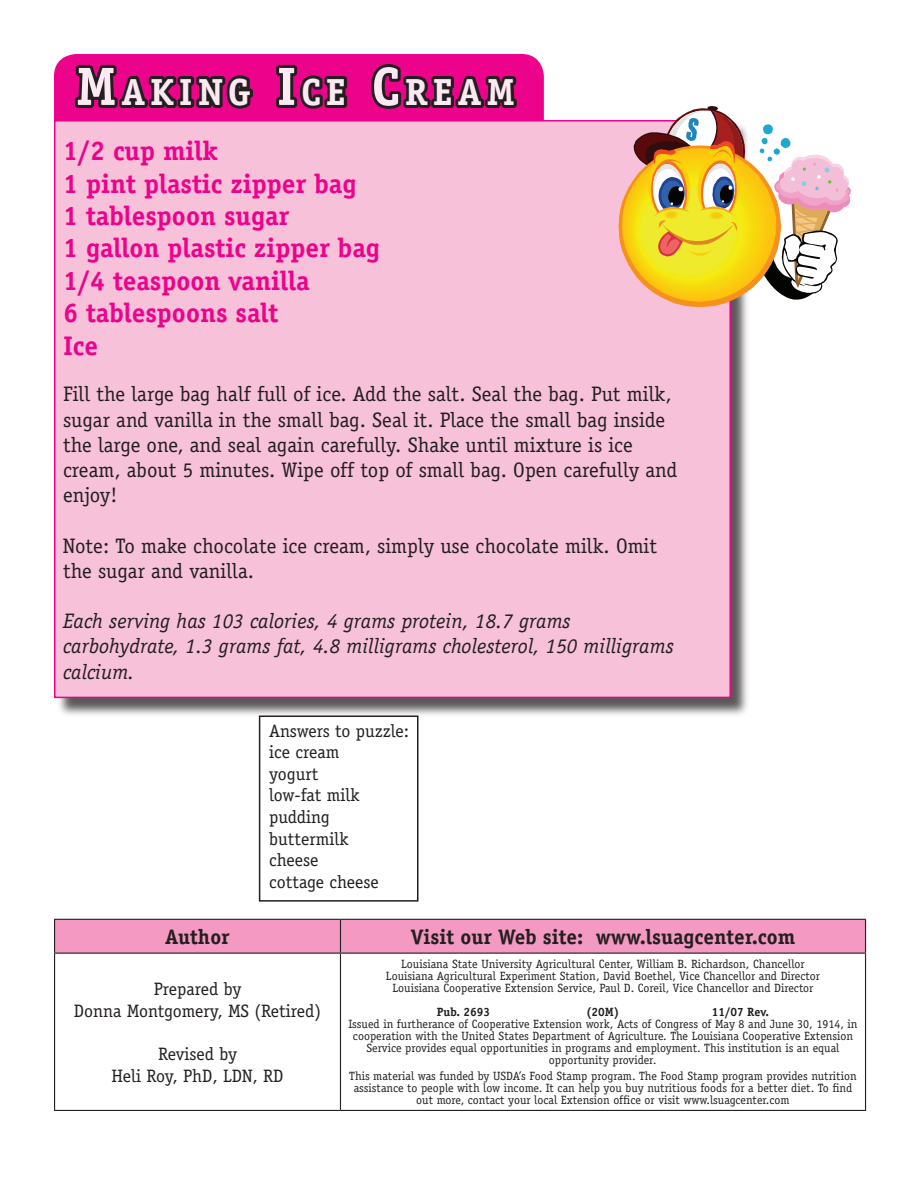
<style>
.page{position:relative;width:918px;height:1188px;background:#fff}
.page>*{position:absolute;margin:0;border:0;box-sizing:border-box;transform-origin:0 0}
.big_heads{font:700 37.8px "Officina Serif";letter-spacing:.13em;color:#fce9f1}
.Body_text{font:700 27px "Officina Serif";color:#ed028c}
.Body_text-2{font:21px/25.2px "Officina Serif";color:#231f20}
.Body_text-3{font:italic 21px/25.2px "Officina Serif";color:#231f20}
.Subhead{font:700 21px "Officina Serif";color:#231f20}
.Subhead_2{font:700 21px "Officina Serif";color:#231f20}
.Body_text-4{font:18px "Officina Serif";color:#231f20}
.t1{font:12px/12px "Officina Serif";color:#231f20;text-align:center}
.t2{font:700 12px "Officina Serif";color:#231f20}
.s1{font-size:54px}
.s2{font-style:italic}
</style>
<div class="page">
<div style="left:55px;top:55px;width:488px;height:137px;background:#ed028c;border-radius:22px"></div>
<svg style="left:74px;top:65px;width:179px;height:44px"></svg>
<svg style="left:276px;top:65px;width:72px;height:44px"></svg>
<svg style="left:368px;top:54px;width:152px;height:55px"></svg>
<div style="left:55px;top:120px;width:696px;height:597px;background:#231f20;opacity:.75"></div>
<div style="left:55px;top:121px;width:675px;height:576px;background:#f7c1d9"></div>
<div style="left:55px;top:920px;width:810px;height:33px;background:#f499c2"></div>
<hr style="left:54px;top:919px;width:286px;height:1px;background:#231f20">
<hr style="left:54px;top:920px;width:1px;height:33px;background:#231f20">
<hr style="left:340px;top:919px;width:526px;height:1px;background:#231f20">
<hr style="left:340px;top:920px;width:1px;height:33px;background:#231f20">
<hr style="left:865px;top:920px;width:1px;height:33px;background:#231f20">
<hr style="left:54px;top:953px;width:286px;height:1px;background:#231f20">
<hr style="left:54px;top:954px;width:1px;height:156px;background:#231f20">
<hr style="left:340px;top:953px;width:526px;height:1px;background:#231f20">
<hr style="left:340px;top:954px;width:1px;height:156px;background:#231f20">
<hr style="left:865px;top:954px;width:1px;height:156px;background:#231f20">
<hr style="left:54px;top:1110px;width:286px;height:1px;background:#231f20">
<hr style="left:340px;top:1110px;width:526px;height:1px;background:#231f20">
<div style="left:259px;top:716px;width:159px;height:186px;border:2px solid #231f20"></div>
<svg style="left:619px;top:106px;width:231px;height:201px"></svg>
<p class="big_heads" style="left:76px;top:69px;width:438px"><span class="s1">M</span>aking <span class="s1">I</span>ce <span class="s1">C</span>ream</p>
<p class="Body_text" style="left:63px;top:134px;width:156px">1/2 cup milk</p>
<p class="Body_text" style="left:63px;top:166px;width:295px">1 pint plastic zipper bag</p>
<p class="Body_text" style="left:63px;top:199px;width:228px">1 tablespoon sugar</p>
<p class="Body_text" style="left:63px;top:231px;width:319px">1 gallon plastic zipper bag</p>
<p class="Body_text" style="left:63px;top:264px;width:248px">1/4 teaspoon vanilla</p>
<p class="Body_text" style="left:63px;top:296px;width:217px">6 tablespoons salt</p>
<p class="Body_text" style="left:63px;top:328px;width:36px">Ice</p>
<p class="Body_text-2" style="left:63px;top:382px;width:616px">Fill the large bag half full of ice. Add the salt. Seal the bag. Put milk, sugar and vanilla in the small bag. Seal it. Place the small bag inside the large one, and seal again carefully. Shake until mixture is ice cream, about 5 minutes. Wipe off top of small bag. Open carefully and enjoy!</p>
<p class="Body_text-2" style="left:63px;top:533px;width:596px">Note: To make chocolate ice cream, simply use chocolate milk. Omit the sugar and vanilla.</p>
<p class="Body_text-3" style="left:63px;top:609px;width:612px">Each serving has 103 calories, 4 grams protein, 18.7 grams carbohydrate, 1.3 grams fat, 4.8 milligrams cholesterol, 150 milligrams calcium.</p>
<p class="Body_text-4" style="left:269px;top:720px;width:142px">Answers to puzzle:</p>
<p class="Body_text-4" style="left:269px;top:742px;width:72px">ice cream</p>
<p class="Body_text-4" style="left:269px;top:763px;width:51px">yogurt</p>
<p class="Body_text-4" style="left:269px;top:785px;width:92px">low-fat milk</p>
<p class="Body_text-4" style="left:269px;top:806px;width:62px">pudding</p>
<p class="Body_text-4" style="left:269px;top:828px;width:81px">buttermilk</p>
<p class="Body_text-4" style="left:269px;top:850px;width:51px">cheese</p>
<p class="Body_text-4" style="left:269px;top:871px;width:111px">cottage cheese</p>
<p class="Subhead_2" style="left:165px;top:924px;width:66px">Author</p>
<p class="Subhead" style="left:411px;top:924px;width:386px">Visit our Web site: www.lsuagcenter.com</p>
<p class="Body_text-4" style="left:154px;top:979px;width:89px">Prepared by</p>
<p class="Body_text-4" style="left:74px;top:1000px;width:249px">Donna Montgomery, MS (Retired)</p>
<p class="Body_text-4" style="left:158px;top:1044px;width:81px">Revised by</p>
<p class="Body_text-4" style="left:112px;top:1065px;width:174px">Heli Roy, PhD, LDN, RD</p>
<p class="t1" style="left:401px;top:958px;width:405px">Louisiana State University Agricultural Center, William B. Richardson, Chancellor</p>
<p class="t1" style="left:386px;top:970px;width:436px">Louisiana Agricultural Experiment Station, David Boethel, Vice Chancellor and Director</p>
<p class="t1" style="left:393px;top:982px;width:422px">Louisiana Cooperative Extension Service, Paul D. Coreil, Vice Chancellor and Director</p>
<p class="t2" style="left:437px;top:1005px;width:55px">Pub. 2693</p>
<p class="t2" style="left:586px;top:1005px;width:35px">(20M)</p>
<p class="t2" style="left:712px;top:1005px;width:59px">11/07 Rev.</p>
<p class="t1" style="left:349px;top:1018px;width:510px">Issued in furtherance of Cooperative Extension work, Acts of Congress of May 8 and June 30, 1914, in cooperation with the United States Department of Agriculture. The Louisiana Cooperative Extension Service provides equal opportunities in programs and employment. This institution is an equal opportunity provider<span class="s2">.</span></p>
<p class="t1" style="left:349px;top:1070px;width:509px">This material was funded by USDA’s Food Stamp program. The Food Stamp program provides nutrition assistance to people with low income. It can help you buy nutritious foods for a better diet. To find out more, contact your local Extension office or visit www.lsuagcenter.com</p>
</div>
